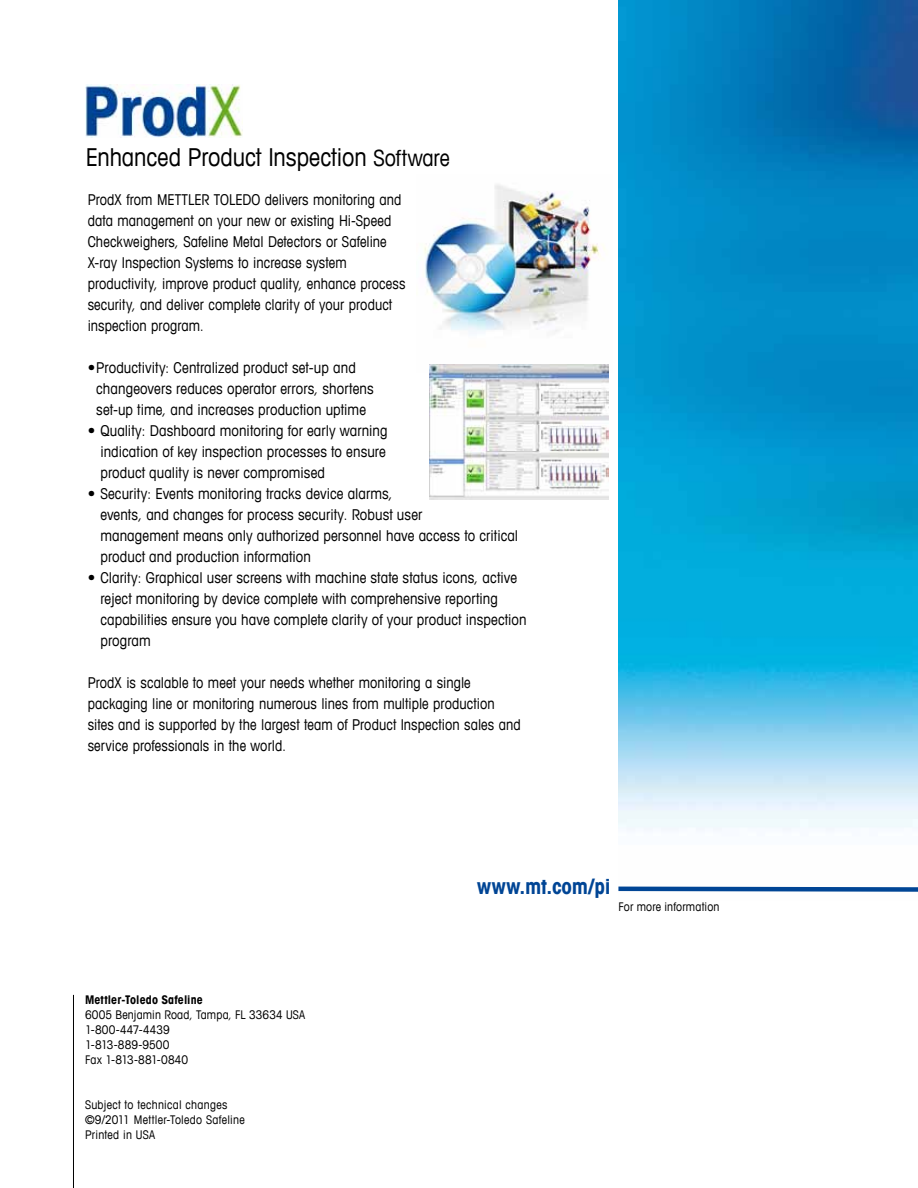
<style>
.page{position:relative;width:918px;height:1188px;background:#fff}
.page>*{position:absolute;margin:0;border:0;box-sizing:border-box;transform-origin:0 0}
.t1{font:condensed 24.75px "Avant Garde Com";letter-spacing:-.005em;color:#000}
.t2{font:700 condensed 21px "Avant Garde Com";color:#004595}
.t3{font:condensed 15px/21px "Avant Garde Com";letter-spacing:.005em;color:#000}
.t4{font:condensed 12px/15px "Avant Garde Com";letter-spacing:.015em;color:#000}
.t5{font:700 condensed 12px "Avant Garde Com";letter-spacing:.01em;color:#000}
.s1{font-size:22.5px}
</style>
<div class="page">
<hr style="left:73px;top:995px;width:1px;height:193px;background:#000">
<img style="left:618px;top:0;width:300px;height:830px">
<svg style="left:618px;top:886px;width:300px;height:6px;background:#3f73af"></svg>
<img style="left:85px;top:85px;width:158px;height:52px">
<img style="left:424px;top:184px;width:181px;height:148px">
<img style="left:429px;top:364px;width:180px;height:135px">
<h1 class="t1" style="left:86px;top:142px;width:365px">Enhanced Product Inspection <span class="s1">Software</span></h1>
<p class="t3" style="left:88px;top:189px;width:319px">ProdX from METTLER TOLEDO delivers monitoring and data management on your new or existing Hi-Speed Checkweighers, Safeline Metal Detectors or Safeline X-ray Inspection Systems to increase system productivity, improve product quality, enhance process security, and deliver complete clarity of your product inspection program.</p>
<p class="t3" style="left:96px;top:357px;width:279px;text-indent:-9px">• Productivity: Centralized product set-up and changeovers reduces operator errors, shortens set-up time, and increases production uptime</p>
<p class="t3" style="left:100px;top:420px;width:289px;text-indent:-13px">• Quality: Dashboard monitoring for early warning indication of key inspection processes to ensure product quality is never compromised</p>
<p class="t3" style="left:100px;top:483px;width:419px;text-indent:-13px">• Security: Events monitoring tracks device alarms,<br>events, and changes for process security. Robust user<br>management means only authorized personnel have access to critical product and production information</p>
<p class="t3" style="left:100px;top:567px;width:428px;text-indent:-13px">• Clarity: Graphical user screens with machine state status icons, active reject monitoring by device complete with comprehensive reporting capabilities ensure you have complete clarity of your product inspection program</p>
<p class="t3" style="left:88px;top:672px;width:435px">ProdX is scalable to meet your needs whether monitoring a single packaging line or monitoring numerous lines from multiple production sites and is supported by the largest team of Product Inspection sales and service professionals in the world.</p>
<p class="t5" style="left:85px;top:992px;width:119px">Mettler-Toledo Safeline</p>
<p class="t4" style="left:85px;top:1006px;width:222px">6005 Benjamin Road, Tampa, FL 33634 USA<br>1-800-447-4439<br>1-813-889-9500<br>Fax 1-813-881-0840</p>
<p class="t4" style="left:85px;top:1096px;width:161px">Subject to technical changes ©9/2011 Mettler-Toledo Safeline<br>Printed in USA</p>
<h2 class="t2" style="left:477px;top:873px;width:135px">www.mt.com/pi</h2>
<p class="t4" style="left:618px;top:899px;width:103px">For more information</p>
</div>
